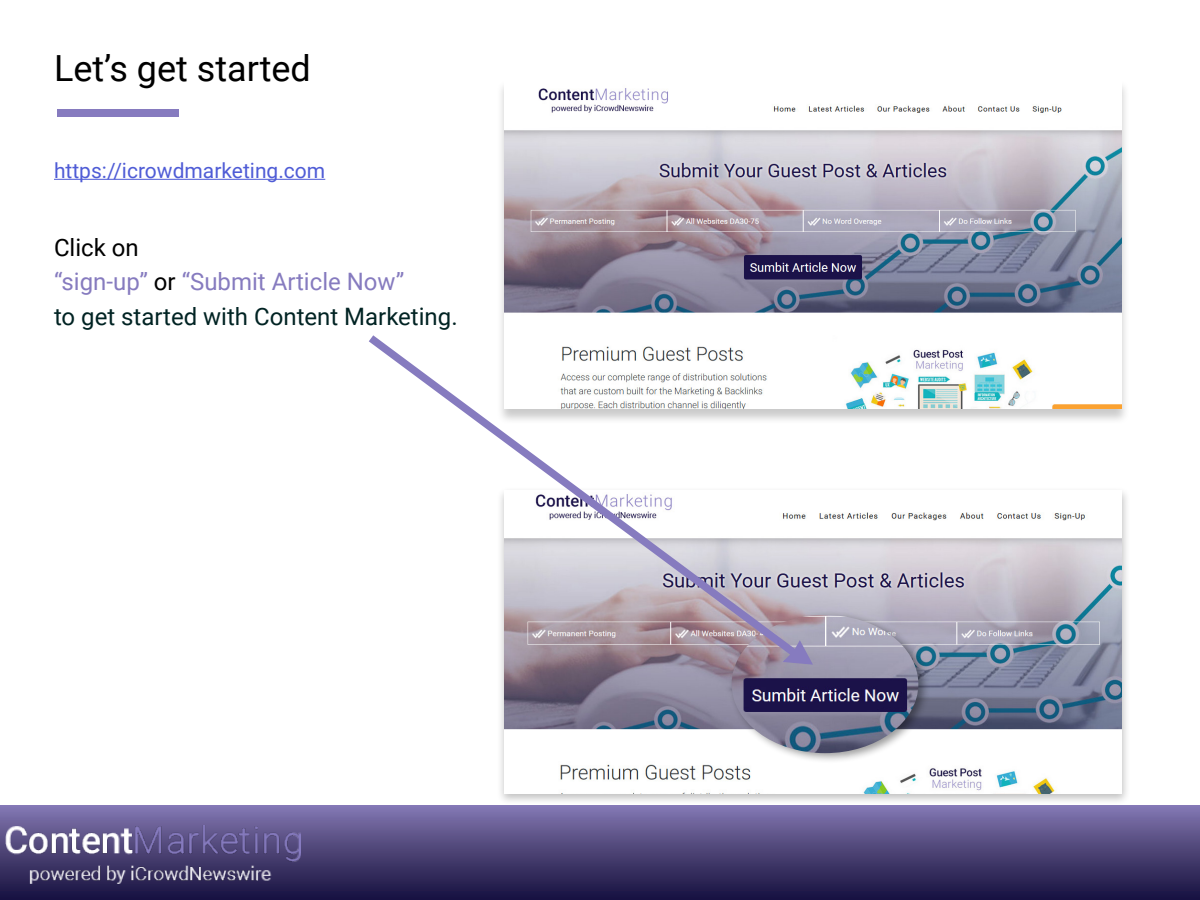
<style>
.page{position:relative;width:1200px;height:900px;background:#fff}
.page>*{position:absolute;margin:0;border:0;box-sizing:border-box;transform-origin:0 0}
.t1{font:36px "Roboto";color:#000}
.t2{font:24px/34.2px "Roboto";color:#002323}
.t3{font:21px "Roboto";color:#4f5cd6}
.s1{color:#000}
.s2{color:#867bbf}
</style>
<div class="page">
<div style="left:0;top:805px;width:1200px;height:95px;background:linear-gradient(to bottom,#8377b1,#150f3c)"></div>
<img style="left:6px;top:825px;width:294px;height:60px">
<div style="left:57px;top:110px;width:122px;height:7px;background:#867bbf"></div>
<hr style="left:54px;top:179px;width:271px;height:1px;background:#4f5cd6">
<div style="left:496px;top:79px;width:634px;height:345px;background:#000;opacity:.21"></div>
<img style="left:504px;top:80px;width:618px;height:329px">
<div style="left:496px;top:486px;width:635px;height:320px;background:#000;opacity:.25"></div>
<img style="left:504px;top:490px;width:618px;height:303px">
<div style="left:728px;top:610px;width:203px;height:154px;background:#000;opacity:.4"></div>
<img style="left:732px;top:615px;width:186px;height:138px">
<svg style="left:369px;top:328px;width:437px;height:336px"></svg>
<svg style="left:781px;top:639px;width:33px;height:27px"></svg>
<h1 class="t1" style="left:54px;top:43px;width:258px">Let’s get started</h1>
<p class="t3" style="left:54px;top:156px;width:273px">https://icrowdmarketing.com</p>
<p class="t2" style="left:54px;top:230px;width:405px"><span class="s1">Click on<br></span><span class="s2">“sign-up”</span> <span class="s1">or</span> <span class="s2">“Submit Article Now”<br></span>to get started with Content Marketing.</p>
</div>
